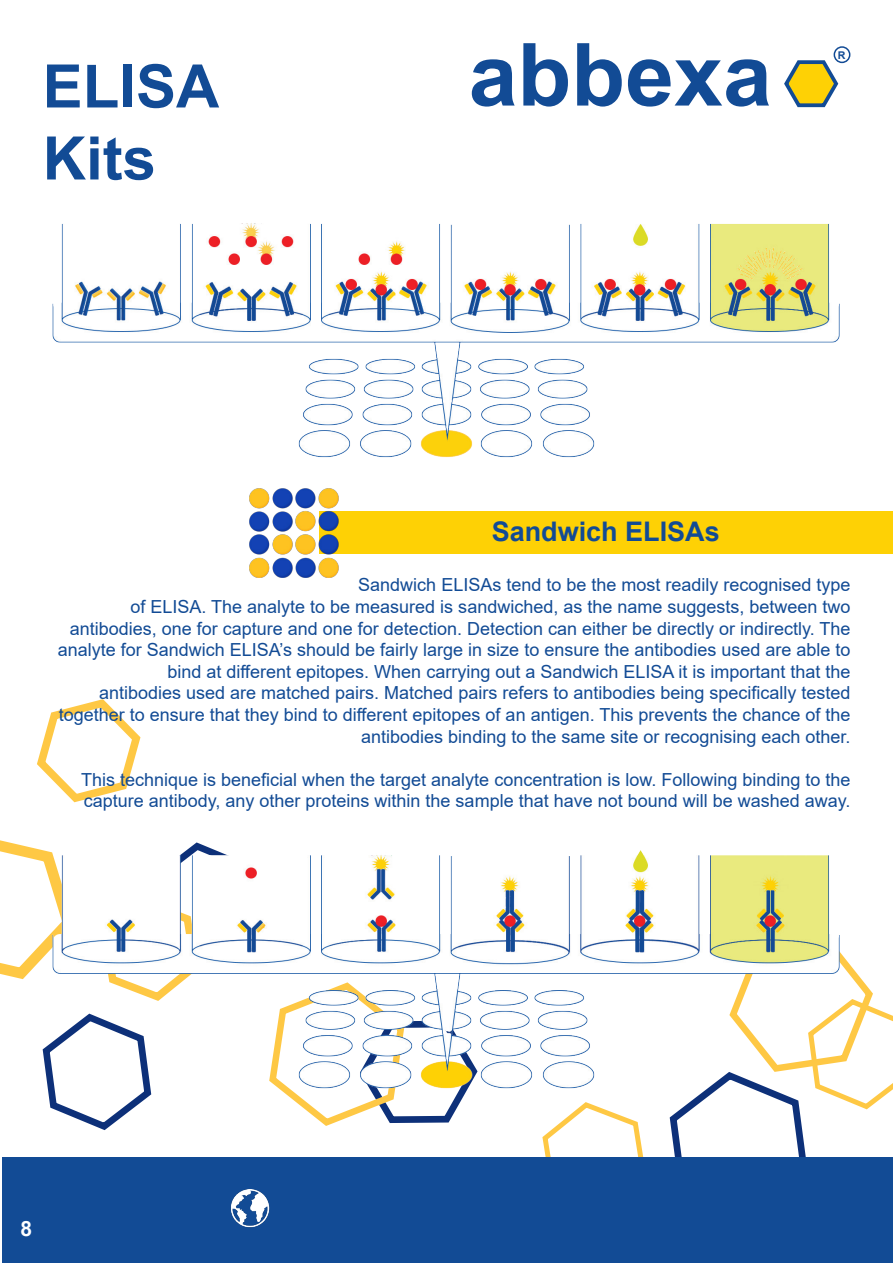
<style>
.page{position:relative;width:893px;height:1263px;background:#fff}
.page>*{position:absolute;margin:0;border:0;box-sizing:border-box;transform-origin:0 0}
.t1{font:700 87.15px "Arial";color:#124b95}
.t2{font:700 60px/72px "Arial";color:#124b95}
.t3{font:700 27px "Arial";color:#124b95}
.t4{font:700 21px "Arial";color:#fff}
.t5{font:18px/21.6px "Arial";color:#124b95;text-align:right}
.t6{font:700 10.65px "Arial";color:#124b95}
</style>
<div class="page">
<svg style="left:37px;top:699px;width:104px;height:104px"></svg>
<svg style="left:669px;top:963px;width:224px;height:194px"></svg>
<svg style="left:542px;top:1106px;width:102px;height:51px"></svg>
<svg style="left:0;top:840px;width:458px;height:291px"></svg>
<img style="left:52px;top:223px;width:788px;height:235px">
<div style="left:319px;top:511px;width:574px;height:43px;background:#fed105"></div>
<img style="left:44px;top:840px;width:805px;height:266px">
<img style="left:250px;top:489px;width:89px;height:88px">
<div style="left:2px;top:1157px;width:891px;height:106px;background:#124b95"></div>
<svg style="left:784px;top:57px;width:55px;height:51px"></svg>
<div style="left:834px;top:46px;width:16px;height:17px;border:2px solid #124b95;border-radius:50%"></div>
<img style="left:230px;top:1189px;width:40px;height:39px">
<h2 class="t2" style="left:43px;top:51px;width:178px">ELISA<br>Kits</h2>
<h1 class="t1" style="left:469px;top:14px;width:305px">abbexa</h1>
<p class="t6" style="left:838px;top:48px;width:9px">R</p>
<h3 class="t3" style="left:492px;top:512px;width:230px">Sandwich ELISAs</h3>
<p class="t5" style="left:58px;top:574px;width:794px">Sandwich ELISAs tend to be the most readily recognised type<br>of ELISA. The analyte to be measured is sandwiched, as the name suggests, between two antibodies, one for capture and one for detection. Detection can either be directly or indirectly. The analyte for Sandwich ELISA’s should be fairly large in size to ensure the antibodies used are able to bind at different epitopes. When carrying out a Sandwich ELISA it is important that the<br>antibodies used are matched pairs. Matched pairs refers to antibodies being specifically tested together to ensure that they bind to different epitopes of an antigen. This prevents the chance of the antibodies binding to the same site or recognising each other.</p>
<p class="t5" style="left:81px;top:768px;width:771px;text-align:left">This technique is beneficial when the target analyte concentration is low. Following binding to the capture antibody, any other proteins within the sample that have not bound will be washed away.</p>
<p class="t4" style="left:21px;top:1220px;width:13px">8</p>
</div>
